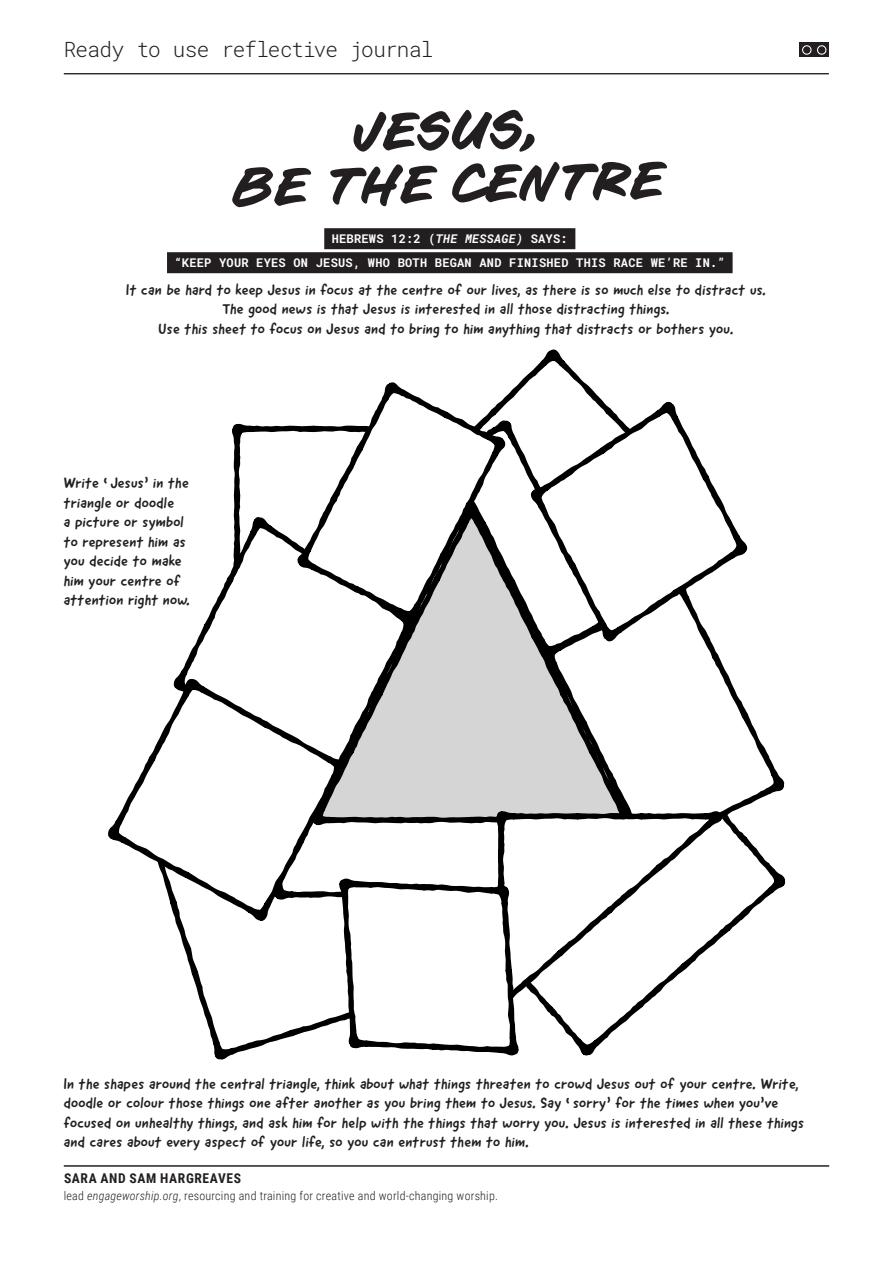
<style>
.page{position:relative;width:893px;height:1263px;background:#fff}
.page>*{position:absolute;margin:0;border:0;box-sizing:border-box;transform-origin:0 0}
.Together-Body_Indent{font:italic 54px "CC Sign Language";color:#231f20}
.Page_title{font:300 21px "Roboto Mono";letter-spacing:-.04em;color:#231f20}
.Hand_writing{font:15px/19.5px "Good Dog New";letter-spacing:.02em;color:#231f20}
.Bio_name{font:700 13.5px "Roboto Condensed";letter-spacing:.045em;color:#231f20}
.Sub_3{font:700 12px "Roboto Mono";letter-spacing:.02em;color:#fff}
.Bio_info{font:300 12px "Roboto Condensed";letter-spacing:.02em;color:#231f20}
.s1{font-style:italic}
</style>
<div class="page">
<div style="left:799px;top:43px;width:30px;height:14px;background:#231f20"></div>
<div style="left:802px;top:45px;width:9px;height:10px;border:1px solid #fff;border-radius:50%"></div>
<div style="left:817px;top:45px;width:9px;height:10px;border:1px solid #fff;border-radius:50%"></div>
<svg style="left:506px;top:349px;width:97px;height:55px"></svg>
<svg style="left:175px;top:921px;width:99px;height:139px"></svg>
<svg style="left:509px;top:857px;width:277px;height:199px"></svg>
<div style="left:346px;top:657px;width:197px;height:154px;background:#d6d5d5"></div>
<svg style="left:176px;top:516px;width:239px;height:274px"></svg>
<svg style="left:543px;top:642px;width:242px;height:215px"></svg>
<svg style="left:237px;top:420px;width:373px;height:237px"></svg>
<svg style="left:530px;top:401px;width:218px;height:241px"></svg>
<svg style="left:297px;top:382px;width:209px;height:241px"></svg>
<svg style="left:108px;top:678px;width:238px;height:243px"></svg>
<svg style="left:718px;top:811px;width:6px;height:198px"></svg>
<svg style="left:274px;top:811px;width:444px;height:244px"></svg>
<hr style="left:64px;top:73px;width:765px;height:1px;background:#231f20">
<hr style="left:64px;top:1165px;width:765px;height:2px;background:#231f20">
<div style="left:324px;top:228px;width:251px;height:21px;background:#231f20"></div>
<div style="left:167px;top:252px;width:566px;height:21px;background:#231f20"></div>
<p class="Page_title" style="left:64px;top:35px;width:371px">Ready to use reflective journal</p>
<p class="Together-Body_Indent" style="left:351px;top:101px;width:192px;rotate:-1deg">JESUS,</p>
<p class="Together-Body_Indent" style="left:231px;top:157px;width:433px;rotate:-1deg">BE THE CENTRE</p>
<p class="Sub_3" style="left:332px;top:230px;width:237px">HEBREWS 12:2 (<span class="s1">THE MESSAGE)</span> SAYS:</p>
<p class="Sub_3" style="left:174px;top:254px;width:552px">“KEEP YOUR EYES ON JESUS, WHO BOTH BEGAN AND FINISHED THIS RACE WE’RE IN.”</p>
<p class="Hand_writing" style="left:126px;top:280px;width:641px;text-align:center">It can be hard to keep Jesus in focus at the centre of our lives, as there is so much else to distract us.<br>The good news is that Jesus is interested in all those distracting things.<br>Use this sheet to focus on Jesus and to bring to him anything that distracts or bothers you.</p>
<p class="Hand_writing" style="left:64px;top:473px;width:127px">Write ‘Jesus’ in the triangle or doodle<br>a picture or symbol to represent him as you decide to make him your centre of attention right now.</p>
<p class="Hand_writing" style="left:64px;top:1073px;width:742px">In the shapes around the central triangle, think about what things threaten to crowd Jesus out of your centre. Write, doodle or colour those things one after another as you bring them to Jesus. Say ‘sorry’ for the times when you’ve focused on unhealthy things, and ask him for help with the things that worry you. Jesus is interested in all these things and cares about every aspect of your life, so you can entrust them to him.</p>
<p class="Bio_name" style="left:64px;top:1169px;width:178px">SARA AND SAM HARGREAVES</p>
<p class="Bio_info" style="left:64px;top:1187px;width:436px">lead <span class="s1">engageworship.org</span>, resourcing and training for creative and world-changing worship.</p>
</div>
